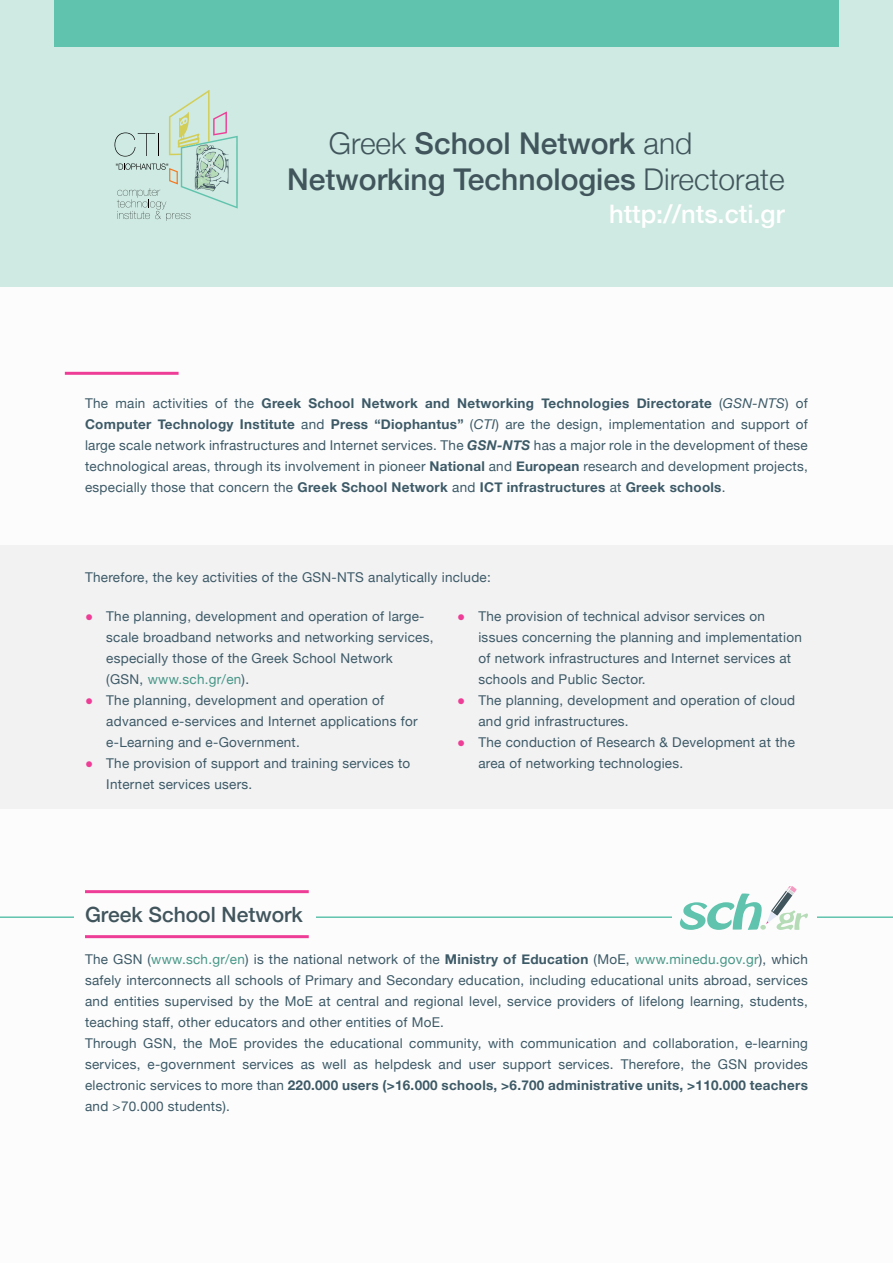
<style>
.page{position:relative;width:893px;height:1263px;background:#fff}
.page>*{position:absolute;margin:0;border:0;box-sizing:border-box;transform-origin:0 0}
.t1{font:500 30px/36px "Helvetica Neue";color:#41555c}
.t2{font:500 25.5px "Helvetica Neue";color:#fff}
.t3{font:500 21px "Helvetica Neue";color:#41555c}
.t4{font:13.5px/21px "Helvetica Neue";letter-spacing:.02em;color:#3d5a67}
.s1{font-weight:300}
.s2{font-weight:700}
.s3{font-style:italic}
.s4{font-weight:700;font-style:italic}
.s5{font-family:"Helvetica";color:#ee3d96}
.s6{color:#479787}
</style>
<div class="page">
<div style="left:0;top:0;width:893px;height:293px;background:#cfeae2"></div>
<div style="left:0;top:288px;width:893px;height:975px;background:#fcfcfc"></div>
<div style="left:54px;top:0;width:785px;height:47px;background:#60c3ad"></div>
<svg style="left:115px;top:90px;width:123px;height:131px"></svg>
<div style="left:0;top:545px;width:893px;height:264px;background:#f2f2f3"></div>
<hr style="left:0;top:916px;width:893px;height:2px;background:#60c3ad">
<div style="left:74px;top:889px;width:242px;height:51px;background:#fcfcfc"></div>
<div style="left:672px;top:889px;width:144px;height:51px;background:#fcfcfc"></div>
<svg style="left:680px;top:886px;width:128px;height:44px"></svg>
<hr style="left:65px;top:372px;width:114px;height:3px;background:#ee3d96">
<hr style="left:85px;top:890px;width:224px;height:3px;background:#ee3d96">
<hr style="left:85px;top:935px;width:224px;height:3px;background:#ee3d96">
<h1 class="t1" style="left:287px;top:123px;width:499px;text-indent:42px"><span class="s1">Greek</span> School Network <span class="s1">and<br></span>Networking Technologies <span class="s1">Directorate</span></h1>
<h2 class="t2" style="left:609px;top:194px;width:177px">http://nts.cti.gr</h2>
<p class="t4" style="left:85px;top:394px;width:724px;text-align:justify">The main activities of the <span class="s2">Greek School Network and Networking Technologies Directorate</span> (<span class="s3">GSN-NTS</span>) of <span class="s2">Computer Technology Institute</span> and <span class="s2">Press “Diophantus”</span> (<span class="s3">CTI</span>) are the design, implementation and support of large scale network infrastructures and Internet services. The <span class="s4">GSN-NTS</span> has a major role in the development of these technological areas, through its involvement in pioneer <span class="s2">National</span> and <span class="s2">European</span> research and development projects, especially those that concern the <span class="s2">Greek School Network</span> and <span class="s2">ICT infrastructures</span> at <span class="s2">Greek schools</span>.</p>
<p class="t4" style="left:85px;top:568px;width:407px">Therefore, the key activities of the GSN-NTS analytically include:</p>
<p class="t4" style="left:106px;top:606px;width:329px;text-indent:-21px"><span class="s5">●</span> The planning, development and operation of large&shy;scale broadband networks and networking services, especially those of the Greek School Network<br>(GSN, <span class="s6">www.sch.gr/en</span>).</p>
<p class="t4" style="left:106px;top:690px;width:313px;text-indent:-21px"><span class="s5">●</span> The planning, development and operation of advanced e-services and Internet applications for e-Learning and e-Government.</p>
<p class="t4" style="left:106px;top:753px;width:306px;text-indent:-21px"><span class="s5">●</span> The provision of support and training services to<br>Internet services users.</p>
<p class="t4" style="left:478px;top:606px;width:325px;text-indent:-21px"><span class="s5">●</span> The provision of technical advisor services on issues concerning the planning and implementation of network infrastructures and Internet services at schools and Public Sector.</p>
<p class="t4" style="left:478px;top:690px;width:318px;text-indent:-21px"><span class="s5">●</span> The planning, development and operation of cloud and grid infrastructures.</p>
<p class="t4" style="left:478px;top:732px;width:318px;text-indent:-21px"><span class="s5">●</span> The conduction of Research &amp; Development at the area of networking technologies.</p>
<h3 class="t3" style="left:85px;top:897px;width:219px">Greek School Network</h3>
<p class="t4" style="left:85px;top:949px;width:724px">The GSN (<span class="s6">www.sch.gr/en</span>) is the national network of the <span class="s2">Ministry of Education</span> (MoE, <span class="s6">www.minedu.gov.gr</span>), which safely interconnects all schools of Primary and Secondary education, including educational units abroad, services and entities supervised by the MoE at central and regional level, service providers of lifelong learning, students, teaching staff, other educators and other entities of MoE.<br>Through GSN, the MoE provides the educational community, with communication and collaboration, e-learning services, e-government services as well as helpdesk and user support services. Therefore, the GSN provides electronic services to more than <span class="s2">220.000 users (&gt;16.000 schools, &gt;6.700 administrative units, &gt;110.000 teachers </span>and &gt;70.000 students).</p>
</div>
